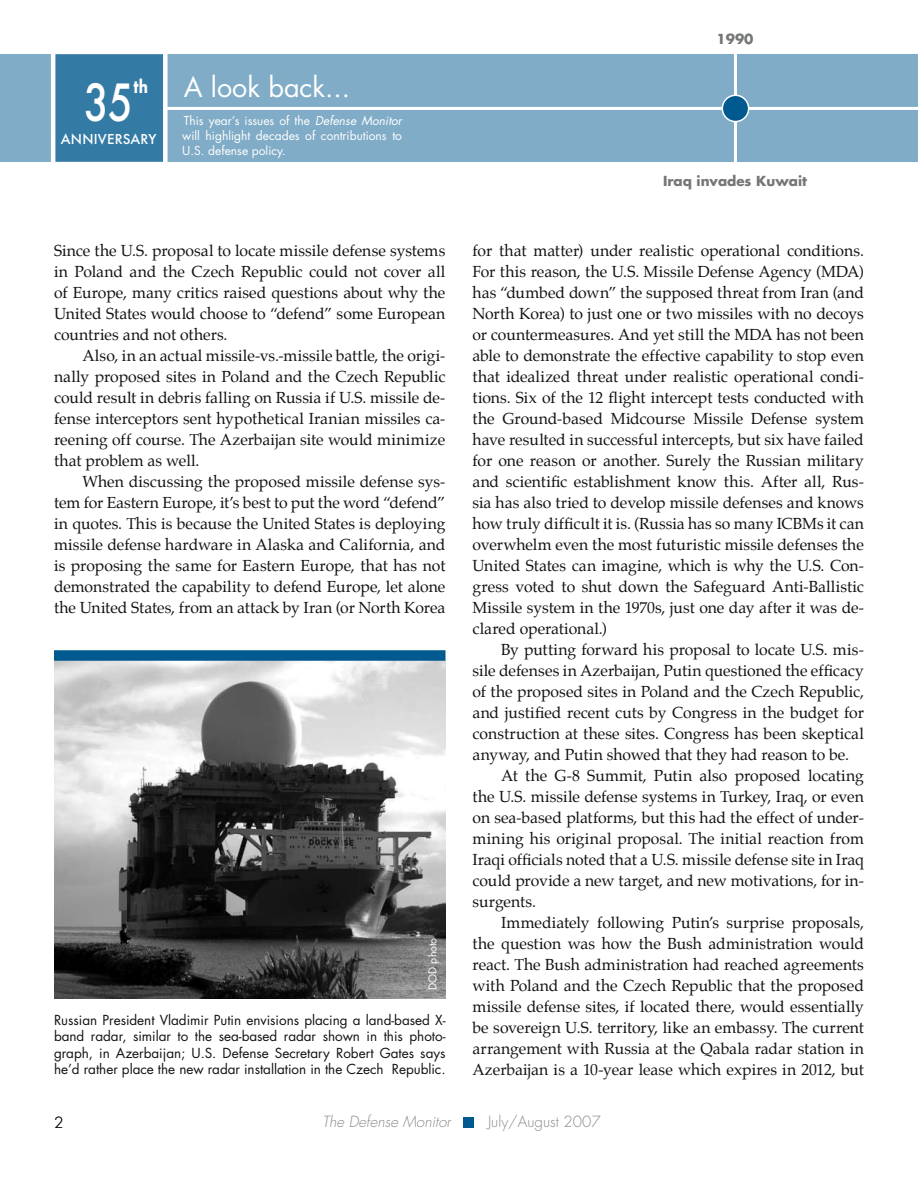
<style>
.page{position:relative;width:918px;height:1188px;background:#fff}
.page>*{position:absolute;margin:0;border:0;box-sizing:border-box;transform-origin:0 0}
.t1{font:500 56.25px "Futura T";color:#fff;scale:.8 1}
.t2{font:27px "Futura";color:#fff}
.t3{font:700 19.65px "Futura T";color:#fff;scale:.8 1}
.t4{font:15.75px/21px "Palatino";color:#121212;text-align:justify}
.t5{font:italic 300 15px "Futura Std";color:#878a89}
.t6{font:300 15px "Futura Std";color:#878a89}
.t7{font:500 15px "Futura T";letter-spacing:.015em;color:#fff}
.t8{font:13.5px/16.2px "Futura";color:#121212;text-align:justify}
.t9{font:700 13.5px "Futura";color:#747776}
.t10{font:12px/15px "Futura";color:#fff;text-align:justify}
.t11{font:10.5px "Futura";color:#fff}
.s1{font-style:italic}
</style>
<div class="page">
<div style="left:463px;top:1118px;width:11px;height:10px;background:#005a8f"></div>
<div style="left:0;top:54px;width:918px;height:108px;background:#80acc7"></div>
<hr style="left:165px;top:107px;width:753px;height:3px;background:#fff">
<hr style="left:734px;top:52px;width:3px;height:114px;background:#fff">
<div style="left:722px;top:95px;width:27px;height:27px;background:#005a8f;border-radius:50%"></div>
<div style="left:722px;top:95px;width:27px;height:27px;border:2px solid #fff;border-radius:50%"></div>
<div style="left:53px;top:52px;width:112px;height:112px;background:#337ba5"></div>
<div style="left:51px;top:50px;width:117px;height:116px;border:4px solid #fff"></div>
<img style="left:54px;top:661px;width:392px;height:337px">
<div style="left:54px;top:650px;width:392px;height:11px;background:#005a8f"></div>
<p class="t3" style="left:133px;top:75px;width:20px">th</p>
<h1 class="t1" style="left:84px;top:70px;width:64px">35</h1>
<p class="t7" style="left:61px;top:130px;width:97px">ANNIVERSARY</p>
<h2 class="t2" style="left:184px;top:69px;width:168px">A look back...</h2>
<p class="t10" style="left:182px;top:113px;width:221px">This year’s issues of the <span class="s1">Defense Monitor </span>will highlight decades of contributions to U.S. defense policy.</p>
<p class="t4" style="left:54px;top:241px;width:393px">Since the U.S. proposal to locate missile defense systems in Poland and the Czech Republic could not cover all of Europe, many critics raised questions about why the United States would choose to “defend” some European countries and not others.</p>
<p class="t4" style="left:54px;top:346px;width:393px;text-indent:28px">Also, in an actual missile-vs.-missile battle, the origi&shy;nally proposed sites in Poland and the Czech Republic could result in debris falling on Russia if U.S. missile de&shy;fense interceptors sent hypothetical Iranian missiles ca&shy;reening off course. The Azerbaijan site would minimize that problem as well.</p>
<p class="t4" style="left:54px;top:472px;width:393px;text-indent:28px">When discussing the proposed missile defense sys&shy;tem for Eastern Europe, it’s best to put the word “defend” in quotes. This is because the United States is deploying missile defense hardware in Alaska and California, and is proposing the same for Eastern Europe, that has not demonstrated the capability to defend Europe, let alone the United States, from an attack by Iran (or North Korea</p>
<p class="t11" style="left:425px;top:990px;width:54px;rotate:-90deg">DOD photo</p>
<p class="t8" style="left:54px;top:1012px;width:393px">Russian President Vladimir Putin envisions placing a land-based X&shy;band radar, similar to the sea-based radar shown in this photo&shy;graph, in Azerbaijan; U.S. Defense Secretary Robert Gates says he’d rather place the new radar installation in the Czech Republic.</p>
<p class="t9" style="left:716px;top:29px;width:39px">1990</p>
<p class="t9" style="left:663px;top:172px;width:145px">Iraq invades Kuwait</p>
<p class="t4" style="left:472px;top:241px;width:393px">for that matter) under realistic operational conditions.<br>For this reason, the U.S. Missile Defense Agency (MDA) has “dumbed down” the supposed threat from Iran (and North Korea) to just one or two missiles with no decoys or countermeasures. And yet still the MDA has not been able to demonstrate the effective capability to stop even that idealized threat under realistic operational condi&shy;tions. Six of the 12 flight intercept tests conducted with the Ground-based Midcourse Missile Defense system have resulted in successful intercepts, but six have failed for one reason or another. Surely the Russian military and scientific establishment know this. After all, Rus&shy;sia has also tried to develop missile defenses and knows how truly difficult it is. (Russia has so many ICBMs it can overwhelm even the most futuristic missile defenses the United States can imagine, which is why the U.S. Con&shy;gress voted to shut down the Safeguard Anti-Ballistic Missile system in the 1970s, just one day after it was de&shy;clared operational.)</p>
<p class="t4" style="left:501px;top:640px;width:364px">By putting forward his proposal to locate U.S. mis-</p>
<p class="t4" style="left:472px;top:661px;width:393px">sile defenses in Azerbaijan, Putin questioned the efficacy</p>
<p class="t4" style="left:472px;top:682px;width:393px">of the proposed sites in Poland and the Czech Republic,</p>
<p class="t4" style="left:472px;top:703px;width:393px">and justified recent cuts by Congress in the budget for</p>
<p class="t4" style="left:472px;top:724px;width:393px">construction at these sites. Congress has been skeptical</p>
<p class="t4" style="left:472px;top:745px;width:378px">anyway, and Putin showed that they had reason to be.</p>
<p class="t4" style="left:501px;top:766px;width:364px">At the G-8 Summit, Putin also proposed locating</p>
<p class="t4" style="left:472px;top:787px;width:393px">the U.S. missile defense systems in Turkey, Iraq, or even</p>
<p class="t4" style="left:472px;top:808px;width:393px">on sea-based platforms, but this had the effect of under-</p>
<p class="t4" style="left:472px;top:829px;width:393px">mining his original proposal. The initial reaction from</p>
<p class="t4" style="left:472px;top:850px;width:393px">Iraqi officials noted that a U.S. missile defense site in Iraq</p>
<p class="t4" style="left:472px;top:871px;width:393px">could provide a new target, and new motivations, for in-</p>
<p class="t4" style="left:472px;top:892px;width:65px">surgents.</p>
<p class="t4" style="left:501px;top:913px;width:364px">Immediately following Putin’s surprise proposals,</p>
<p class="t4" style="left:472px;top:934px;width:393px">the question was how the Bush administration would</p>
<p class="t4" style="left:472px;top:955px;width:393px">react. The Bush administration had reached agreements</p>
<p class="t4" style="left:472px;top:976px;width:393px">with Poland and the Czech Republic that the proposed</p>
<p class="t4" style="left:472px;top:997px;width:393px">missile defense sites, if located there, would essentially</p>
<p class="t4" style="left:472px;top:1018px;width:393px">be sovereign U.S. territory, like an embassy. The current</p>
<p class="t4" style="left:472px;top:1039px;width:393px">arrangement with Russia at the Qabala radar station in</p>
<p class="t4" style="left:472px;top:1060px;width:393px">Azerbaijan is a 10-year lease which expires in 2012, but</p>
<p class="t5" style="left:322px;top:1112px;width:130px">The Defense Monitor</p>
<p class="t6" style="left:488px;top:1112px;width:114px">July/August 2007</p>
</div>
